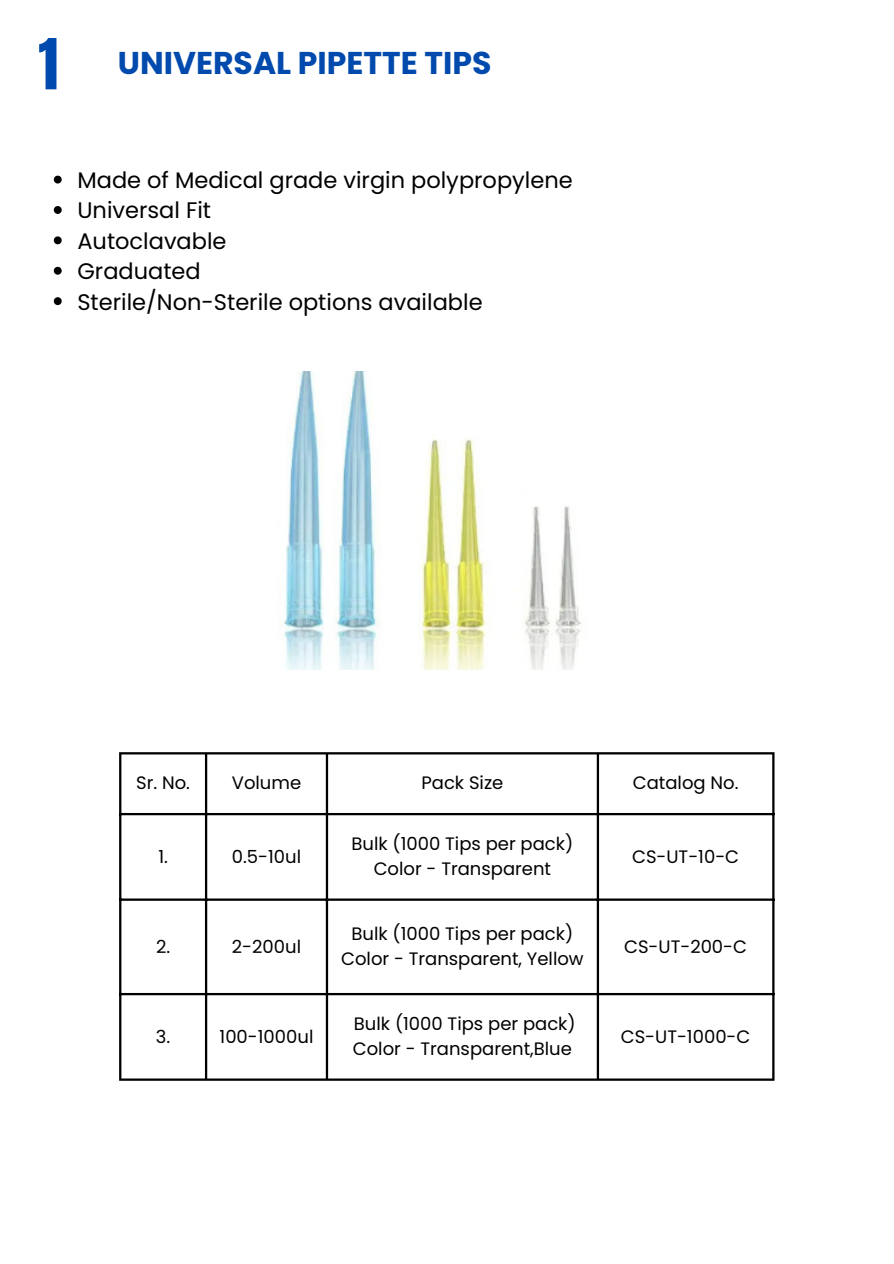
<style>
.page{position:relative;width:894px;height:1264px;background:#fff}
.page>*{position:absolute;margin:0;border:0;box-sizing:border-box;transform-origin:0 0}
.t1{font:700 31.5px "Poppins";color:#004aad}
.t2{font:22.5px "Poppins";color:#000}
.t3{font:18px "Poppins";color:#000}
</style>
<div class="page">
<hr style="left:119px;top:754px;width:2px;height:324px;background:#000">
<hr style="left:205px;top:754px;width:2px;height:324px;background:#000">
<hr style="left:326px;top:754px;width:2px;height:324px;background:#000">
<hr style="left:596px;top:754px;width:3px;height:324px;background:#000">
<hr style="left:772px;top:754px;width:2px;height:324px;background:#000">
<hr style="left:119px;top:752px;width:655px;height:2px;background:#000">
<hr style="left:119px;top:813px;width:655px;height:2px;background:#000">
<hr style="left:119px;top:898px;width:655px;height:2px;background:#000">
<hr style="left:119px;top:992px;width:655px;height:3px;background:#000">
<hr style="left:119px;top:1078px;width:655px;height:2px;background:#000">
<svg style="left:39px;top:38px;width:17px;height:51px"></svg>
<img style="left:279px;top:372px;width:302px;height:297px">
<svg style="left:54px;top:176px;width:8px;height:7px"></svg>
<svg style="left:54px;top:206px;width:8px;height:8px"></svg>
<svg style="left:54px;top:236px;width:8px;height:8px"></svg>
<svg style="left:54px;top:267px;width:8px;height:8px"></svg>
<svg style="left:54px;top:297px;width:8px;height:8px"></svg>
<p class="t1" style="left:118px;top:41px;width:375px">UNIVERSAL PIPETTE TIPS</p>
<p class="t2" style="left:77px;top:164px;width:496px">Made of Medical grade virgin polypropylene</p>
<p class="t2" style="left:77px;top:195px;width:135px">Universal Fit</p>
<p class="t2" style="left:77px;top:225px;width:150px">Autoclavable</p>
<p class="t2" style="left:77px;top:255px;width:125px">Graduated</p>
<p class="t2" style="left:77px;top:286px;width:406px">Sterile/Non-Sterile options available</p>
<h1 class="t3" style="left:136px;top:770px;width:55px">Sr. No.</h1>
<p class="t3" style="left:232px;top:770px;width:71px">Volume</p>
<p class="t3" style="left:421px;top:770px;width:83px">Pack Size</p>
<p class="t3" style="left:632px;top:770px;width:107px">Catalog No.</p>
<p class="t3" style="left:158px;top:843px;width:11px">1.</p>
<p class="t3" style="left:232px;top:843px;width:71px">0.5-10ul</p>
<p class="t3" style="left:351px;top:831px;width:223px">Bulk (1000 Tips per pack)</p>
<p class="t3" style="left:373px;top:856px;width:179px">Color - Transparent</p>
<p class="t3" style="left:632px;top:843px;width:108px">CS-UT-10-C</p>
<p class="t3" style="left:156px;top:933px;width:16px">2.</p>
<p class="t3" style="left:232px;top:933px;width:71px">2-200ul</p>
<p class="t3" style="left:351px;top:921px;width:223px">Bulk (1000 Tips per pack)</p>
<p class="t3" style="left:341px;top:946px;width:244px">Color - Transparent, Yellow</p>
<p class="t3" style="left:624px;top:933px;width:124px">CS-UT-200-C</p>
<p class="t3" style="left:156px;top:1023px;width:16px">3.</p>
<p class="t3" style="left:219px;top:1023px;width:95px">100-1000ul</p>
<p class="t3" style="left:354px;top:1011px;width:223px">Bulk (1000 Tips per pack)</p>
<p class="t3" style="left:353px;top:1035px;width:220px">Color - Transparent,Blue</p>
<p class="t3" style="left:620px;top:1023px;width:131px">CS-UT-1000-C</p>
</div>
